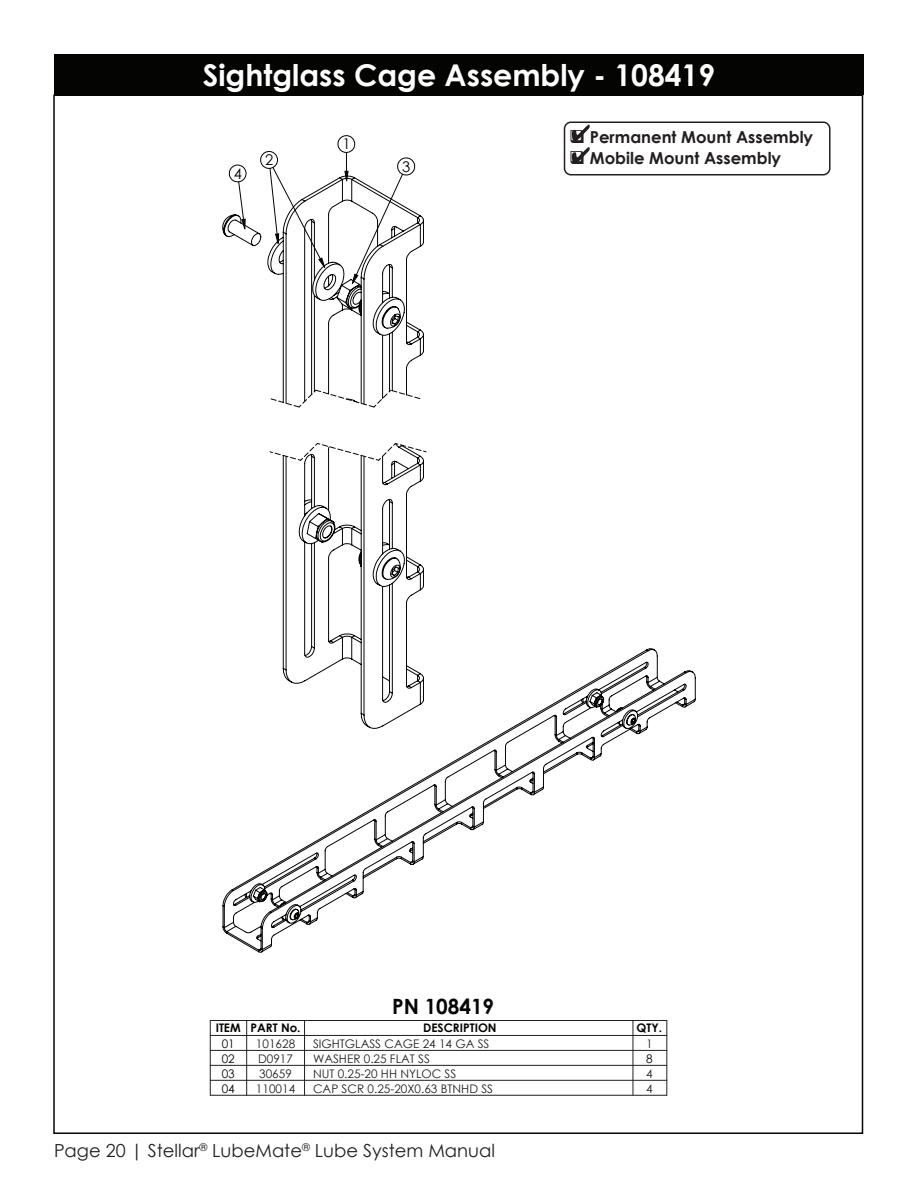
<style>
.page{position:relative;width:918px;height:1188px;background:#fff}
.page>*{position:absolute;margin:0;border:0;box-sizing:border-box;transform-origin:0 0}
.t1{font:700 30px "Century Gothic";color:#fff}
.t2{font:700 21px "Century Gothic";color:#050504}
.t3{font:18px "Century Gothic";color:#231f20}
.t4{font:700 16.5px "Century Gothic";color:#231f20}
.t5{font:14.85px "Century Gothic";color:#050504}
.t6{font:11.85px "Century Gothic";color:#231f20}
.t7{font:700 11.85px "Century Gothic";color:#050504}
.t8{font:11.85px "Century Gothic";color:#050504}
</style>
<div class="page">
<div style="left:54px;top:54px;width:810px;height:40px;background:#040503"></div>
<svg style="left:229px;top:135px;width:186px;height:40px"></svg>
<svg style="left:222px;top:175px;width:202px;height:473px"></svg>
<svg style="left:222px;top:648px;width:474px;height:305px"></svg>
<hr style="left:666px;top:1021px;width:1px;height:74px;background:#231f20">
<hr style="left:210px;top:1021px;width:1px;height:74px;background:#231f20">
<hr style="left:246px;top:1021px;width:1px;height:74px;background:#231f20">
<hr style="left:304px;top:1021px;width:1px;height:74px;background:#231f20">
<hr style="left:632px;top:1021px;width:1px;height:74px;background:#231f20">
<hr style="left:210px;top:1050px;width:457px;height:1px;background:#231f20">
<hr style="left:210px;top:1065px;width:457px;height:1px;background:#231f20">
<hr style="left:210px;top:1080px;width:457px;height:1px;background:#231f20">
<hr style="left:210px;top:1095px;width:457px;height:1px;background:#231f20">
<hr style="left:210px;top:1035px;width:457px;height:1px;background:#231f20">
<hr style="left:210px;top:1020px;width:457px;height:1px;background:#231f20">
<div style="left:564px;top:121px;width:267px;height:54px;border:2px solid #231f20;border-radius:6px"></div>
<svg style="left:572px;top:125px;width:18px;height:16px"></svg>
<svg style="left:572px;top:147px;width:18px;height:17px"></svg>
<h1 class="t1" style="left:203px;top:56px;width:514px">Sightglass Cage Assembly - 108419</h1>
<p class="t5" style="left:234px;top:164px;width:10px">4</p>
<p class="t5" style="left:265px;top:151px;width:10px">2</p>
<p class="t5" style="left:342px;top:135px;width:10px">1</p>
<p class="t5" style="left:402px;top:157px;width:10px">3</p>
<h3 class="t4" style="left:569px;top:126px;width:246px">❑ Permanent Mount Assembly</h3>
<h3 class="t4" style="left:569px;top:148px;width:214px">❑ Mobile Mount Assembly</h3>
<h2 class="t2" style="left:392px;top:993px;width:104px">PN 108419</h2>
<p class="t7" style="left:216px;top:1021px;width:86px">ITEM PART No.</p>
<p class="t7" style="left:423px;top:1021px;width:75px">DESCRIPTION</p>
<p class="t7" style="left:637px;top:1021px;width:27px">QTY.</p>
<p class="t8" style="left:222px;top:1037px;width:15px">01</p>
<p class="t6" style="left:256px;top:1037px;width:41px">101628</p>
<p class="t6" style="left:313px;top:1037px;width:178px">SIGHTGLASS CAGE 24 14 GA SS</p>
<p class="t6" style="left:646px;top:1037px;width:8px">1</p>
<p class="t8" style="left:222px;top:1082px;width:15px">04</p>
<p class="t6" style="left:256px;top:1082px;width:41px">110014</p>
<p class="t6" style="left:313px;top:1082px;width:182px">CAP SCR 0.25-20X0.63 BTNHD SS</p>
<p class="t6" style="left:646px;top:1082px;width:8px">4</p>
<p class="t8" style="left:222px;top:1052px;width:15px">02</p>
<p class="t6" style="left:258px;top:1052px;width:36px">D0917</p>
<p class="t6" style="left:313px;top:1052px;width:118px">WASHER 0.25 FLAT SS</p>
<p class="t8" style="left:646px;top:1052px;width:8px">8</p>
<p class="t8" style="left:222px;top:1067px;width:15px">03</p>
<p class="t6" style="left:259px;top:1067px;width:34px">30659</p>
<p class="t6" style="left:313px;top:1067px;width:145px">NUT 0.25-20 HH NYLOC SS</p>
<p class="t6" style="left:646px;top:1067px;width:8px">4</p>
<h3 class="t3" style="left:54px;top:1140px;width:443px">Page 20 | Stellar<sup>®</sup> LubeMate<sup>®</sup> Lube System Manual</h3>
</div>
